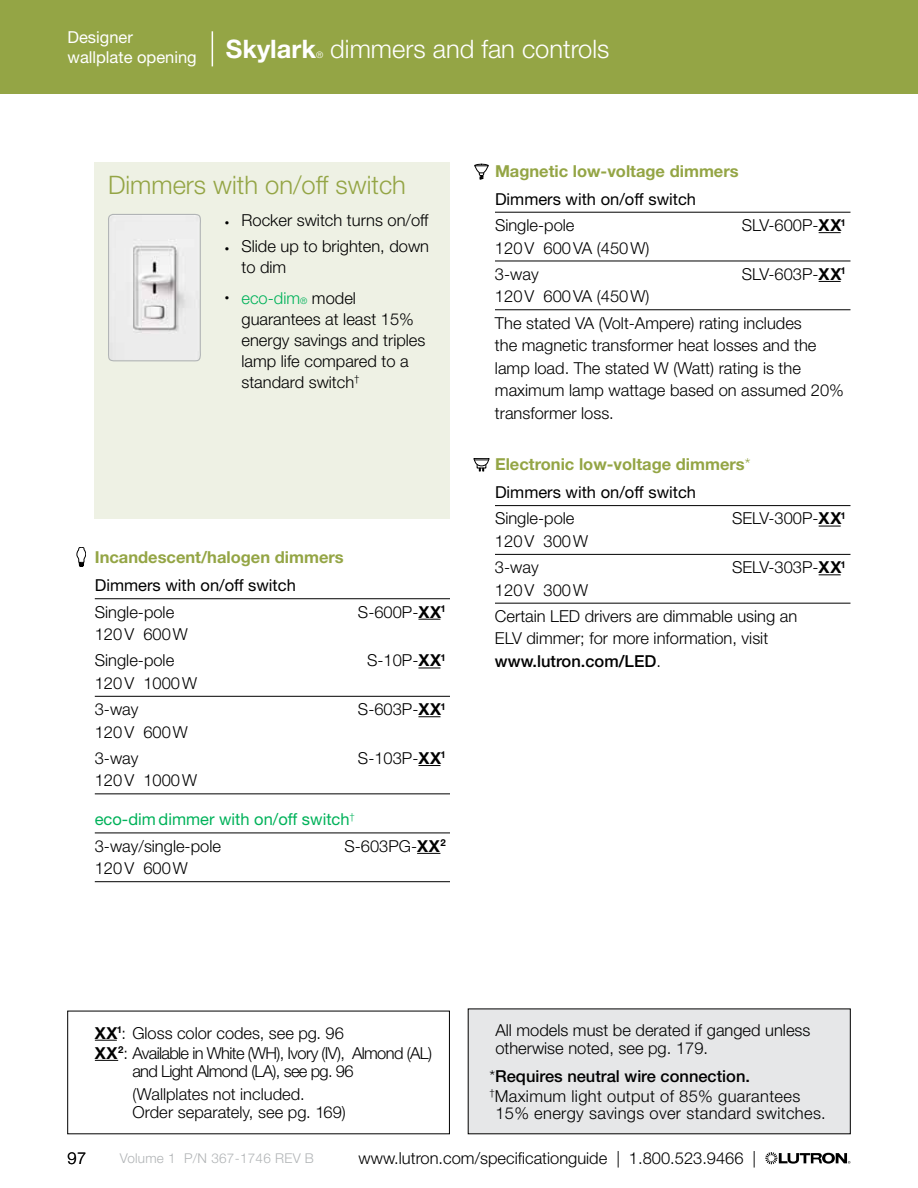
<style>
.page{position:relative;width:918px;height:1188px;background:#fff}
.page>*{position:absolute;margin:0;border:0;box-sizing:border-box;transform-origin:0 0}
.t1{font:300 25.5px "Helvetica Neue LT Std";color:#94a545}
.t2{font:300 25.5px "Helvetica Neue LT Std";color:#fff}
.t3{font:300 16.5px/26.2px "Helvetica Neue LT Std";color:#000}
.t4{font:700 16.5px/28.2px "Helvetica Neue LT Std";color:#94a545}
.t5{font:300 16.5px/19.4px "Helvetica Neue LT Std";letter-spacing:.02em;color:#000}
.t6{font:300 16.5px/20.1px "Helvetica Neue LT Std";letter-spacing:-.04em;color:#000}
.t7{font:300 16.5px/23.4px "Helvetica Neue LT Std";letter-spacing:-.025em;color:#000}
.t8{font:16.5px/26.2px "Helvetica Neue LT Std";color:#00b25a}
.t9{font:16.5px "Helvetica Neue LT Std";color:#000}
.t10{font:16.5px/19.8px "Helvetica Neue LT Std";color:#fff}
.t11{font:300 13.5px "Helvetica Neue LT Std";letter-spacing:.02em;color:#b1b4b6}
.t12{font:300 9px "Helvetica Neue LT Std";color:#fff}
.s1{font-size:9px}
.s2{color:#00b25a}
.s3{font-size:9px;color:#00b25a}
.s4{font-weight:700}
.s5{font-weight:300;color:#000}
.s6{font-weight:300}
.s7{font-weight:400;color:#000}
.s8{font-weight:500}
</style>
<div class="page">
<hr style="left:95px;top:598px;width:355px;height:1px;background:#000">
<svg style="left:418px;top:619px;width:22px;height:1px"></svg>
<svg style="left:418px;top:668px;width:22px;height:1px"></svg>
<hr style="left:95px;top:696px;width:355px;height:1px;background:#000">
<svg style="left:418px;top:716px;width:22px;height:1px"></svg>
<svg style="left:418px;top:765px;width:22px;height:1px"></svg>
<hr style="left:95px;top:794px;width:355px;height:1px;background:#000">
<hr style="left:95px;top:833px;width:355px;height:1px;background:#000">
<svg style="left:417px;top:853px;width:23px;height:1px"></svg>
<hr style="left:95px;top:881px;width:355px;height:1px;background:#000">
<svg style="left:77px;top:547px;width:9px;height:20px"></svg>
<hr style="left:495px;top:212px;width:355px;height:1px;background:#000">
<svg style="left:819px;top:232px;width:22px;height:1px"></svg>
<hr style="left:495px;top:261px;width:355px;height:1px;background:#000">
<svg style="left:819px;top:281px;width:22px;height:1px"></svg>
<hr style="left:495px;top:310px;width:355px;height:1px;background:#000">
<hr style="left:495px;top:505px;width:355px;height:1px;background:#000">
<svg style="left:819px;top:526px;width:22px;height:1px"></svg>
<hr style="left:495px;top:554px;width:355px;height:1px;background:#000">
<svg style="left:819px;top:574px;width:22px;height:1px"></svg>
<hr style="left:495px;top:603px;width:355px;height:1px;background:#000">
<svg style="left:474px;top:164px;width:15px;height:15px"></svg>
<svg style="left:474px;top:458px;width:15px;height:13px"></svg>
<div style="left:468px;top:1009px;width:382px;height:125px;background:#e6e7e8"></div>
<div style="left:94px;top:162px;width:356px;height:356px;background:#eef1e4"></div>
<svg style="left:108px;top:214px;width:93px;height:148px"></svg>
<svg style="left:95px;top:1040px;width:22px;height:1px"></svg>
<svg style="left:95px;top:1060px;width:23px;height:1px"></svg>
<svg style="left:765px;top:1152px;width:85px;height:12px"></svg>
<div style="left:0;top:0;width:918px;height:94px;background:#94a545"></div>
<hr style="left:212px;top:31px;width:1px;height:35px;background:#fff">
<p class="t10" style="left:68px;top:27px;width:250px">Designer<br>wallplate opening <sup>Skylark</sup></p>
<p class="t12" style="left:316px;top:50px;width:9px">®</p>
<h1 class="t2" style="left:330px;top:34px;width:281px">dimmers and fan controls</h1>
<h1 class="t1" style="left:108px;top:169px;width:299px">Dimmers with on/off switch</h1>
<p class="t3" style="left:225px;top:207px;width:205px"><span class="s1">•</span> Rocker switch turns on/off</p>
<p class="t3" style="left:241px;top:236px;width:189px;line-height:21px;text-indent:-16px"><span class="s1">•</span> Slide up to brighten, down to dim</p>
<p class="t3" style="left:242px;top:287px;width:185px;line-height:21px;text-indent:-17px"><span class="s1">•</span> <span class="s2">eco-dim</span><span class="s3">®</span> model guarantees at least 15% energy savings and triples lamp life compared to a standard switch<sup>†</sup></p>
<p class="t4" style="left:95px;top:543px;width:250px">Incandescent/halogen dimmers</p>
<p class="t9" style="left:95px;top:576px;width:203px">Dimmers with on/off switch</p>
<p class="t3" style="left:95px;top:598px;width:81px">Single-pole</p>
<p class="t3" style="left:358px;top:598px;width:89px">S-600P-<span class="s4">XX</span><sup>1</sup></p>
<p class="t3" style="left:95px;top:621px;width:95px">120V 600W<br>Single-pole</p>
<p class="t3" style="left:367px;top:647px;width:80px">S-10P-<span class="s4">XX</span><sup>1</sup></p>
<p class="t3" style="left:95px;top:669px;width:104px">120V 1000W<br>3-way</p>
<p class="t3" style="left:95px;top:718px;width:95px">120V 600W<br>3-way</p>
<p class="t3" style="left:358px;top:696px;width:89px">S-603P-<span class="s4">XX</span><sup>1</sup></p>
<p class="t3" style="left:358px;top:745px;width:89px">S-103P-<span class="s4">XX</span><sup>1</sup></p>
<p class="t3" style="left:95px;top:767px;width:104px">120V 1000W</p>
<p class="t8" style="left:95px;top:806px;width:262px">eco-dim dimmer with on/off switch<sup>†<br></sup><span class="s5">3-way/single-pole</span></p>
<p class="t3" style="left:344px;top:832px;width:103px">S-603PG-<span class="s4">XX</span><sup>2</sup></p>
<p class="t3" style="left:95px;top:855px;width:95px">120V 600W</p>
<p class="t4" style="left:495px;top:156px;width:245px">Magnetic low-voltage dimmers</p>
<p class="t9" style="left:495px;top:189px;width:203px">Dimmers with on/off switch</p>
<p class="t3" style="left:495px;top:212px;width:81px">Single-pole</p>
<p class="t3" style="left:742px;top:212px;width:106px">SLV-600P-<span class="s4">XX</span><sup>1</sup></p>
<p class="t3" style="left:495px;top:234px;width:156px">120V 600VA (450W)<br>3-way</p>
<p class="t3" style="left:742px;top:260px;width:106px">SLV-603P-<span class="s4">XX</span><sup>1</sup></p>
<p class="t3" style="left:495px;top:283px;width:308px">120V 600VA (450W)<br>The stated VA (Volt-Ampere) rating includes</p>
<p class="t3" style="left:495px;top:334px;width:350px;line-height:22.5px">the magnetic transformer heat losses and the lamp load. The stated W (Watt) rating is the maximum lamp wattage based on assumed 20% transformer loss.</p>
<p class="t4" style="left:495px;top:450px;width:257px">Electronic low-voltage dimmers<span class="s6">*<br></span><span class="s7">Dimmers with on/off switch</span></p>
<p class="t3" style="left:495px;top:505px;width:81px">Single-pole</p>
<p class="t3" style="left:732px;top:505px;width:115px">SELV-300P-<span class="s4">XX</span><sup>1</sup></p>
<p class="t3" style="left:495px;top:528px;width:95px">120V 300W<br>3-way</p>
<p class="t3" style="left:732px;top:554px;width:115px">SELV-303P-<span class="s4">XX</span><sup>1</sup></p>
<p class="t3" style="left:495px;top:576px;width:304px">120V 300W<br>Certain LED drivers are dimmable using an</p>
<p class="t3" style="left:495px;top:627px;width:275px;line-height:22.5px">ELV dimmer; for more information, visit <span class="s8">www.lutron.com/LED</span>.</p>
<p class="t6" style="left:95px;top:1022px;width:339px"><span class="s4">XX</span><sup>1</sup>: Gloss color codes, see pg. 96<br><span class="s4">XX</span><sup>2</sup>: Available in White (WH), Ivory (IV), Almond (AL)</p>
<p class="t7" style="left:132px;top:1059px;width:223px">and Light Almond (LA), see pg. 96 (Wallplates not included.</p>
<p class="t3" style="left:132px;top:1099px;width:215px">Order separately, see pg. 169)</p>
<p class="t3" style="left:495px;top:1020px;width:317px;line-height:18px">All models must be derated if ganged unless otherwise noted, see pg. 179.</p>
<p class="t5" style="left:489px;top:1066px;width:312px">*<span class="s8">Requires neutral wire connection. </span><sup>†</sup>Maximum light output of 85% guarantees</p>
<p class="t5" style="left:495px;top:1103px;width:332px">15% energy savings over standard switches.</p>
<p class="t3" style="left:68px;top:1145px;width:20px">97</p>
<p class="t11" style="left:120px;top:1150px;width:196px">Volume 1 P/N 367-1746 REV B</p>
<p class="t3" style="left:359px;top:1145px;width:399px">www.lutron.com/specificationguide | 1.800.523.9466 |</p>
</div>
